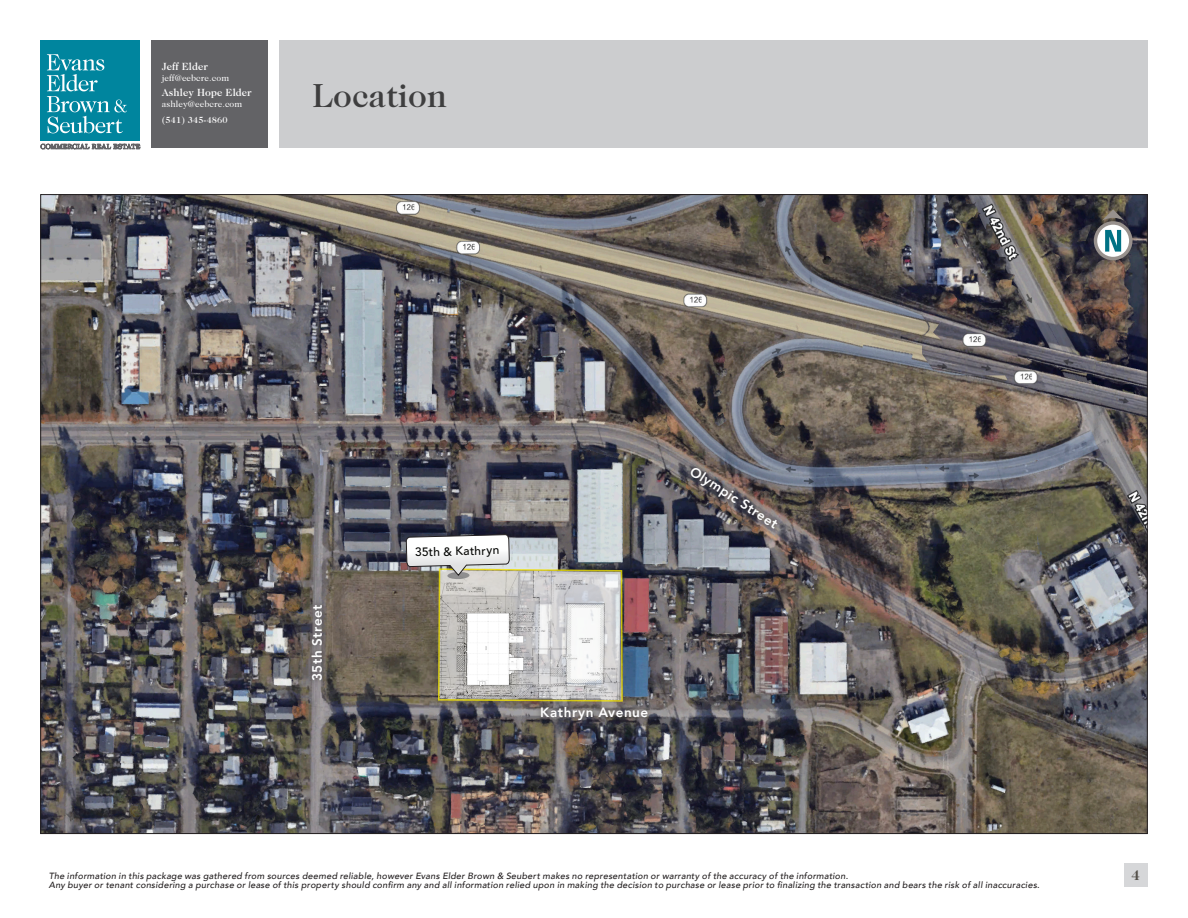
<style>
.page{position:relative;width:1188px;height:918px;background:#fff}
.page>*{position:absolute;margin:0;border:0;box-sizing:border-box;transform-origin:0 0}
.Page_Header{font:500 33.75px "Caslon 224 Std";color:#3e3e3f}
.t1{font:700 14.25px "Caslon 224 Std";color:#534f49}
.Sub_Page_Body_Text{font:800 13.5px "Avenir";letter-spacing:.04em;color:#fff}
.Bullet_Points{font:500 12px "Avenir";color:#040503}
.t2{font:500 10.5px "Caslon 224 Std";letter-spacing:.01em;color:#fff}
.t3{font:italic 500 9px "Avenir";letter-spacing:.03em;color:#231f20}
.t4{font:9px "Caslon 224 Std";letter-spacing:.01em;color:#fff}
.t5{font:500 9px "Caslon 224 Std";letter-spacing:.01em;color:#fff}
</style>
<div class="page">
<div style="left:151px;top:40px;width:117px;height:108px;background:#636366"></div>
<div style="left:279px;top:40px;width:869px;height:108px;background:#cccdcf"></div>
<div style="left:1124px;top:864px;width:24px;height:23px;background:#d6d7d9"></div>
<div style="left:40px;top:40px;width:100px;height:101px;background:#00859e"></div>
<svg style="left:47px;top:54px;width:80px;height:79px"></svg>
<svg style="left:40px;top:143px;width:100px;height:7px"></svg>
<img style="left:42px;top:196px;width:1104px;height:636px">
<div style="left:1094px;top:221px;width:38px;height:39px;background:#98918d;border-radius:50%"></div>
<div style="left:1097px;top:225px;width:32px;height:32px;background:#fff;border-radius:50%"></div>
<svg style="left:1105px;top:230px;width:16px;height:22px"></svg>
<svg style="left:1102px;top:209px;width:22px;height:12px"></svg>
<div style="left:535px;top:702px;width:118px;height:25px;background:#231f20;opacity:.75"></div>
<svg style="left:406px;top:535px;width:218px;height:167px"></svg>
<div style="left:306px;top:599px;width:22px;height:87px;background:#231f20;opacity:.75"></div>
<div style="left:685px;top:462px;width:98px;height:72px;background:#231f20;opacity:.75"></div>
<svg style="left:42px;top:225px;width:8px;height:9px"></svg>
<p class="t2" style="left:162px;top:61px;width:47px">Jeff Elder</p>
<p class="t4" style="left:162px;top:73px;width:69px">jeff@eebcre.com</p>
<p class="t2" style="left:162px;top:87px;width:91px">Ashley Hope Elder</p>
<p class="t4" style="left:162px;top:99px;width:82px">ashley@eebcre.com</p>
<p class="t5" style="left:162px;top:114px;width:67px">(541) 345-4860</p>
<p class="Page_Header" style="left:312px;top:76px;width:137px">Location</p>
<p class="Sub_Page_Body_Text" style="left:307px;top:681px;width:78px;rotate:-90deg">35th Street</p>
<p class="Bullet_Points" style="left:415px;top:541px;width:86px;rotate:-1deg">35th &amp; Kathryn</p>
<p class="Sub_Page_Body_Text" style="left:697px;top:461px;width:103px;rotate:33deg">Olympic Street</p>
<p class="Sub_Page_Body_Text" style="left:540px;top:702px;width:110px">Kathryn Avenue</p>
<p class="t3" style="left:49px;top:871px;width:801px">The information in this package was gathered from sources deemed reliable, however Evans Elder Brown &amp; Seubert makes no representation or warranty of the accuracy of the information.</p>
<h2 class="t1" style="left:1131px;top:867px;width:10px">4</h2>
<p class="t3" style="left:49px;top:880px;width:993px">Any buyer or tenant considering a purchase or lease of this property should confirm any and all information relied upon in making the decision to purchase or lease prior to finalizing the transaction and bears the risk of all inaccuracies.</p>
</div>
